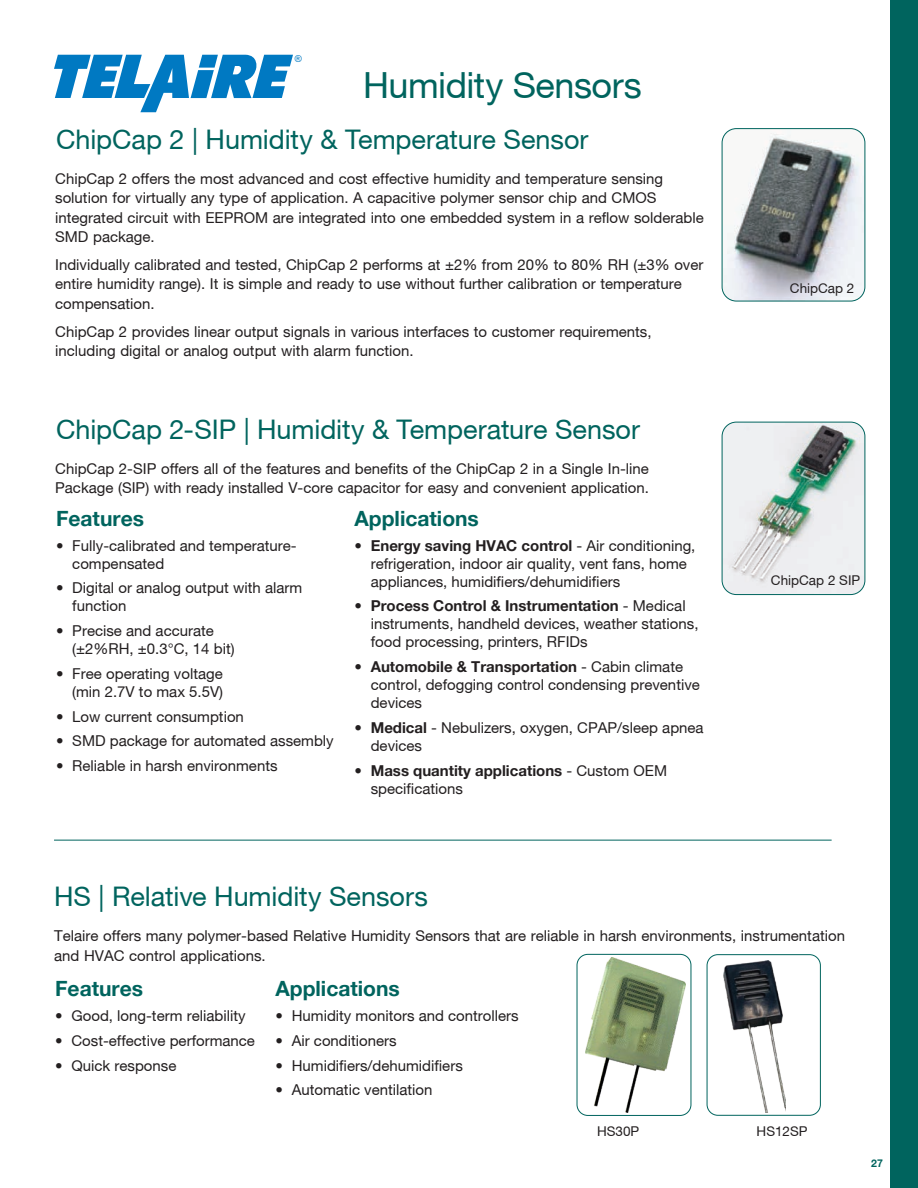
<style>
.page{position:relative;width:918px;height:1188px;background:#fff}
.page>*{position:absolute;margin:0;border:0;box-sizing:border-box;transform-origin:0 0}
.t1{font:36px "Helvetica Neue";letter-spacing:-.015em;color:#00645e}
.t2{font:27px "Helvetica Neue";color:#00645e}
.t3{font:700 21px "Helvetica Neue";color:#00645e}
.t4{font:15px/18px "Helvetica Neue";color:#231f20}
.t5{font:700 15px/18px "Helvetica Neue";color:#231f20}
.t6{font:13.5px "Helvetica Neue";color:#231f20}
.t7{font:700 10.5px "Helvetica Neue";color:#00645e}
.t8{font:9.45px "Arial";color:#0079c2}
.s1{font-weight:700}
.s2{font-weight:400}
</style>
<div class="page">
<div style="left:891px;top:0;width:27px;height:1188px;background:#00645e"></div>
<img style="left:722px;top:422px;width:143px;height:173px">
<div style="left:722px;top:422px;width:143px;height:173px;border:1px solid #00645e;border-radius:14px"></div>
<img style="left:722px;top:129px;width:143px;height:172px">
<div style="left:722px;top:128px;width:143px;height:173px;border:1px solid #00645e;border-radius:14px"></div>
<img style="left:586px;top:958px;width:99px;height:155px">
<div style="left:577px;top:954px;width:114px;height:162px;border:1px solid #00645e;border-radius:11px"></div>
<img style="left:723px;top:960px;width:63px;height:153px">
<div style="left:707px;top:954px;width:114px;height:162px;border:1px solid #00645e;border-radius:11px"></div>
<hr style="left:54px;top:840px;width:778px;height:1px;background:#00645e">
<svg style="left:54px;top:55px;width:239px;height:57px"></svg>
<p class="t8" style="left:295px;top:52px;width:9px">®</p>
<h1 class="t1" style="left:363px;top:64px;width:280px">Humidity Sensors</h1>
<h2 class="t2" style="left:56px;top:123px;width:534px">ChipCap 2 | Humidity &amp; Temperature Sensor</h2>
<p class="t4" style="left:55px;top:168px;width:650px;line-height:19.5px">ChipCap 2 offers the most advanced and cost effective humidity and temperature sensing solution for virtually any type of application. A capacitive polymer sensor chip and CMOS integrated circuit with EEPROM are integrated into one embedded system in a reflow solderable SMD package.</p>
<p class="t4" style="left:55px;top:254px;width:650px;line-height:19.5px">Individually calibrated and tested, ChipCap 2 performs at ±2% from 20% to 80% RH (±3% over entire humidity range). It is simple and ready to use without further calibration or temperature compensation.</p>
<p class="t4" style="left:55px;top:321px;width:598px;line-height:19.5px">ChipCap 2 provides linear output signals in various interfaces to customer requirements, including digital or analog output with alarm function.</p>
<h2 class="t2" style="left:56px;top:413px;width:586px">ChipCap 2-SIP | Humidity &amp; Temperature Sensor</h2>
<p class="t4" style="left:55px;top:458px;width:595px;line-height:19.5px">ChipCap 2-SIP offers all of the features and benefits of the ChipCap 2 in a Single In-line<br>Package (SIP) with ready installed V-core capacitor for easy and convenient application.</p>
<h3 class="t3" style="left:355px;top:505px;width:126px">Applications</h3>
<p class="t4" style="left:371px;top:536px;width:326px;text-indent:-16px"><span class="s1">• Energy saving HVAC control</span> - Air conditioning, refrigeration, indoor air quality, vent fans, home appliances, humidifiers/dehumidifiers</p>
<p class="t4" style="left:371px;top:597px;width:329px;text-indent:-16px"><span class="s1">• Process Control &amp; Instrumentation</span> - Medical instruments, handheld devices, weather stations, food processing, printers, RFIDs</p>
<p class="t4" style="left:371px;top:658px;width:331px;text-indent:-16px"><span class="s1">• Automobile &amp; Transportation</span> - Cabin climate control, defogging control condensing preventive devices</p>
<p class="t4" style="left:371px;top:718px;width:334px;text-indent:-16px"><span class="s1">• Medical</span> - Nebulizers, oxygen, CPAP/sleep apnea devices</p>
<p class="t5" style="left:371px;top:761px;width:298px;text-indent:-16px">• Mass quantity applications <span class="s2">- Custom OEM specifications</span></p>
<h3 class="t3" style="left:56px;top:505px;width:89px">Features</h3>
<p class="t4" style="left:72px;top:536px;width:226px;text-indent:-16px">• Fully-calibrated and temperature&shy;compensated</p>
<p class="t4" style="left:72px;top:579px;width:232px;text-indent:-16px">• Digital or analog output with alarm function</p>
<p class="t4" style="left:72px;top:622px;width:164px;text-indent:-16px">• Precise and accurate (±2%RH, ±0.3°C, 14 bit)</p>
<p class="t4" style="left:56px;top:664px;width:169px;text-align:right">• Free operating voltage (min 2.7V to max 5.5V)</p>
<p class="t4" style="left:56px;top:707px;width:189px">• Low current consumption</p>
<p class="t4" style="left:56px;top:732px;width:279px">• SMD package for automated assembly</p>
<p class="t4" style="left:56px;top:757px;width:223px">• Reliable in harsh environments</p>
<p class="t6" style="left:790px;top:280px;width:66px">ChipCap 2</p>
<p class="t6" style="left:771px;top:572px;width:91px">ChipCap 2 SIP</p>
<h2 class="t2" style="left:54px;top:881px;width:375px">HS | Relative Humidity Sensors</h2>
<p class="t4" style="left:54px;top:926px;width:792px;line-height:19.5px">Telaire offers many polymer-based Relative Humidity Sensors that are reliable in harsh environments, instrumentation and HVAC control applications.</p>
<h3 class="t3" style="left:55px;top:976px;width:89px">Features</h3>
<p class="t4" style="left:55px;top:1007px;width:192px">• Good, long-term reliability</p>
<p class="t4" style="left:55px;top:1031px;width:201px">• Cost-effective performance</p>
<p class="t4" style="left:55px;top:1056px;width:123px">• Quick response</p>
<h3 class="t3" style="left:276px;top:976px;width:126px">Applications</h3>
<p class="t4" style="left:276px;top:1007px;width:245px">• Humidity monitors and controllers</p>
<p class="t4" style="left:276px;top:1031px;width:123px">• Air conditioners</p>
<p class="t4" style="left:276px;top:1056px;width:189px">• Humidifiers/dehumidifiers</p>
<p class="t4" style="left:276px;top:1081px;width:159px">• Automatic ventilation</p>
<p class="t6" style="left:597px;top:1123px;width:44px">HS30P</p>
<p class="t6" style="left:757px;top:1123px;width:53px">HS12SP</p>
<p class="t7" style="left:871px;top:1156px;width:13px">27</p>
</div>
